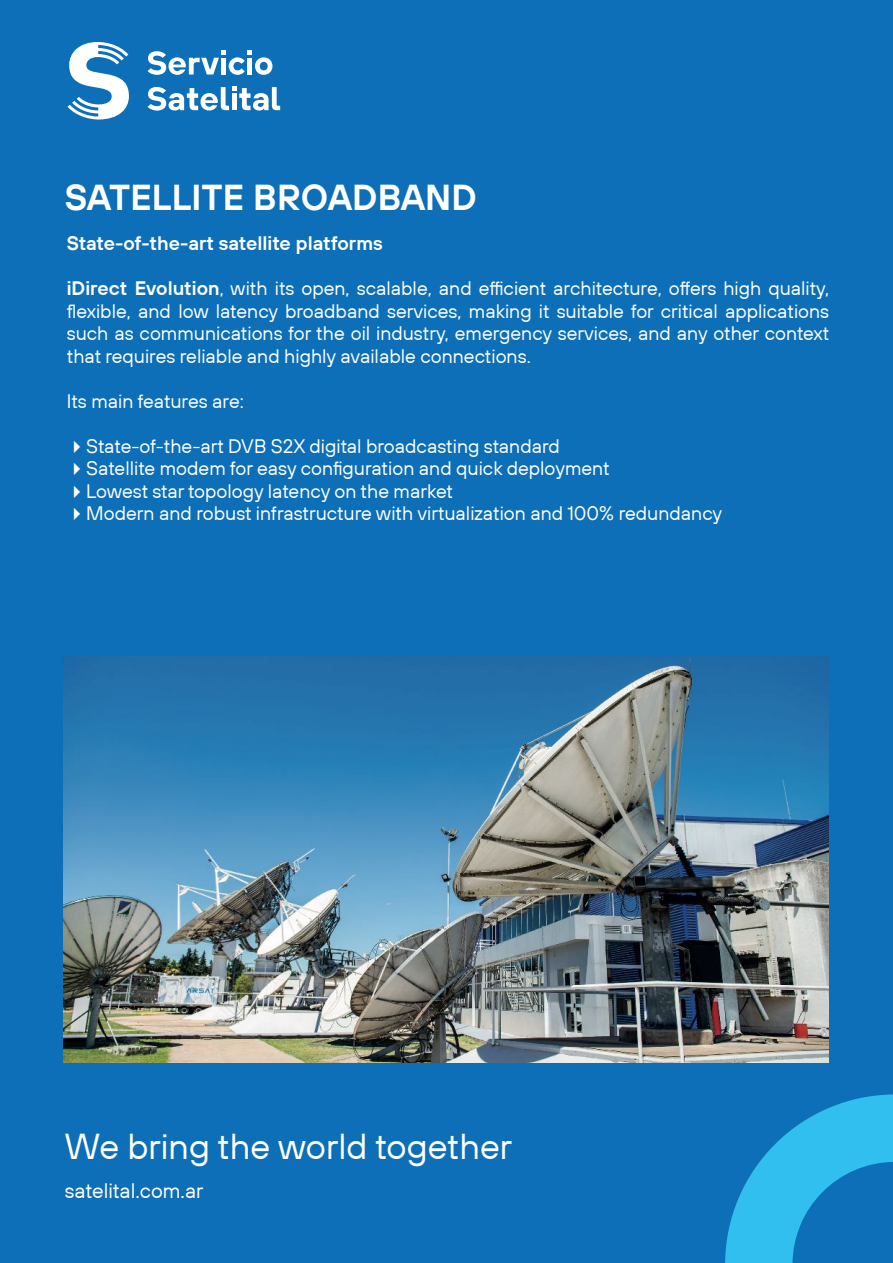
<style>
.page{position:relative;width:893px;height:1263px;background:#0d6fb8}
.page>*{position:absolute;margin:0;border:0;box-sizing:border-box;transform-origin:0 0}
.t1{font:36px "TT Hoves";color:#fff}
.t2{font:600 36px "TT Hoves";color:#fff}
.t3{font:21px "TT Hoves";color:#fff}
.t4{font:19.5px/22.5px "TT Hoves";color:#fff;text-align:justify}
.t5{font:600 19.5px "TT Hoves";color:#fff}
.s1{font-weight:600}
</style>
<div class="page">
<svg style="left:725px;top:1094px;width:168px;height:169px"></svg>
<svg style="left:148px;top:87px;width:132px;height:24px"></svg>
<svg style="left:148px;top:51px;width:124px;height:24px"></svg>
<svg style="left:68px;top:42px;width:61px;height:78px"></svg>
<img style="left:64px;top:657px;width:764px;height:406px">
<h1 class="t2" style="left:65px;top:173px;width:413px">SATELLITE BROADBAND</h1>
<p class="t5" style="left:67px;top:231px;width:318px">State-of-the-art satellite platforms</p>
<p class="t4" style="left:67px;top:277px;width:764px"><span class="s1">iDirect Evolution</span>, with its open, scalable, and efficient architecture, offers high quality, flexible, and low latency broadband services, making it suitable for critical applications such as communications for the oil industry, emergency services, and any other context that requires reliable and highly available connections.</p>
<p class="t4" style="left:67px;top:389px;width:179px">Its main features are:</p>
<p class="t4" style="left:67px;top:434px;width:495px">✔State-of-the-art DVB S2X digital broadcasting standard</p>
<p class="t4" style="left:67px;top:457px;width:544px">✔Satellite modem for easy configuration and quick deployment</p>
<p class="t4" style="left:67px;top:479px;width:388px">✔Lowest star topology latency on the market</p>
<p class="t4" style="left:67px;top:502px;width:657px">✔Modern and robust infrastructure with virtualization and 100% redundancy</p>
<h1 class="t1" style="left:65px;top:1124px;width:449px">We bring the world together</h1>
<p class="t3" style="left:65px;top:1177px;width:140px">satelital.com.ar</p>
</div>
